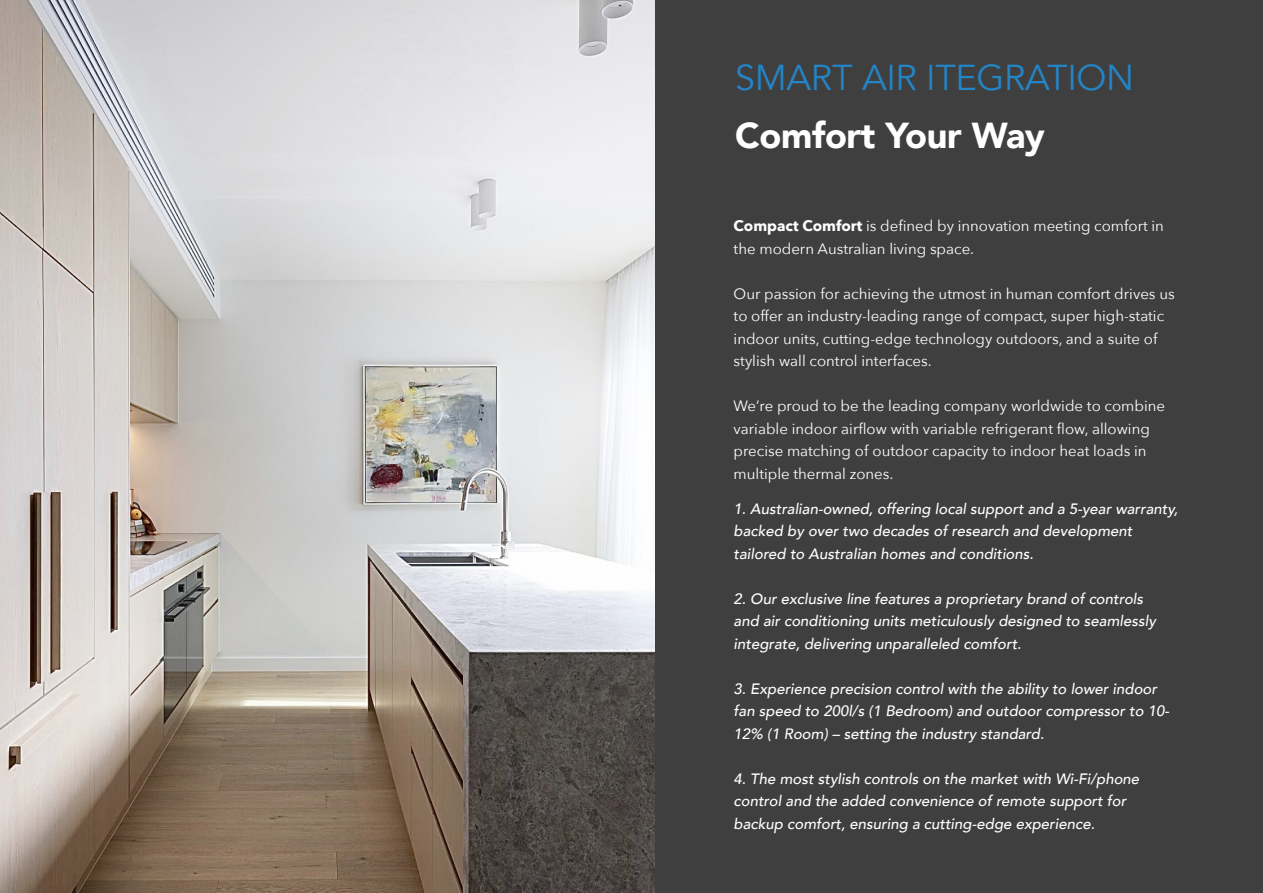
<style>
.page{position:relative;width:1263px;height:893px;background:#fff}
.page>*{position:absolute;margin:0;border:0;box-sizing:border-box;transform-origin:0 0}
.t1{font:36px/58.5px "Avenir";letter-spacing:-.01em;color:#2384c6}
.t2{font:italic 500 15px/22.5px "Avenir";color:#fff}
.t3{font:15px/22.5px "Avenir Next";color:#fff}
.s1{font-weight:900;color:#fff}
.s2{font-weight:700}
</style>
<div class="page">
<div style="left:654px;top:0;width:609px;height:893px;background:#403f3f"></div>
<img style="left:0;top:0;width:654px;height:893px">
<h1 class="t1" style="left:735px;top:49px;width:401px">SMART AIR ITEGRATION<br><span class="s1">Comfort Your Way</span></h1>
<p class="t3" style="left:734px;top:214px;width:432px"><span class="s2">Compact Comfort</span> is defined by innovation meeting comfort in the modern Australian living space.</p>
<p class="t3" style="left:734px;top:281px;width:443px">Our passion for achieving the utmost in human comfort drives us to offer an industry-leading range of compact, super high-static indoor units, cutting-edge technology outdoors, and a suite of stylish wall control interfaces.</p>
<p class="t3" style="left:734px;top:394px;width:433px">We’re proud to be the leading company worldwide to combine variable indoor airflow with variable refrigerant flow, allowing precise matching of outdoor capacity to indoor heat loads in multiple thermal zones.</p>
<p class="t2" style="left:734px;top:498px;width:446px">1. Australian-owned, offering local support and a 5-year warranty, backed by over two decades of research and development tailored to Australian homes and conditions.</p>
<p class="t2" style="left:734px;top:588px;width:424px">2. Our exclusive line features a proprietary brand of controls and air conditioning units meticulously designed to seamlessly integrate, delivering unparalleled comfort.</p>
<p class="t2" style="left:734px;top:678px;width:437px">3. Experience precision control with the ability to lower indoor fan speed to 200l/s (1 Bedroom) and outdoor compressor to 10-<br>12% (1 Room) – setting the industry standard.</p>
<p class="t2" style="left:734px;top:768px;width:407px">4. The most stylish controls on the market with Wi-Fi/phone control and the added convenience of remote support for backup comfort, ensuring a cutting-edge experience.</p>
</div>
